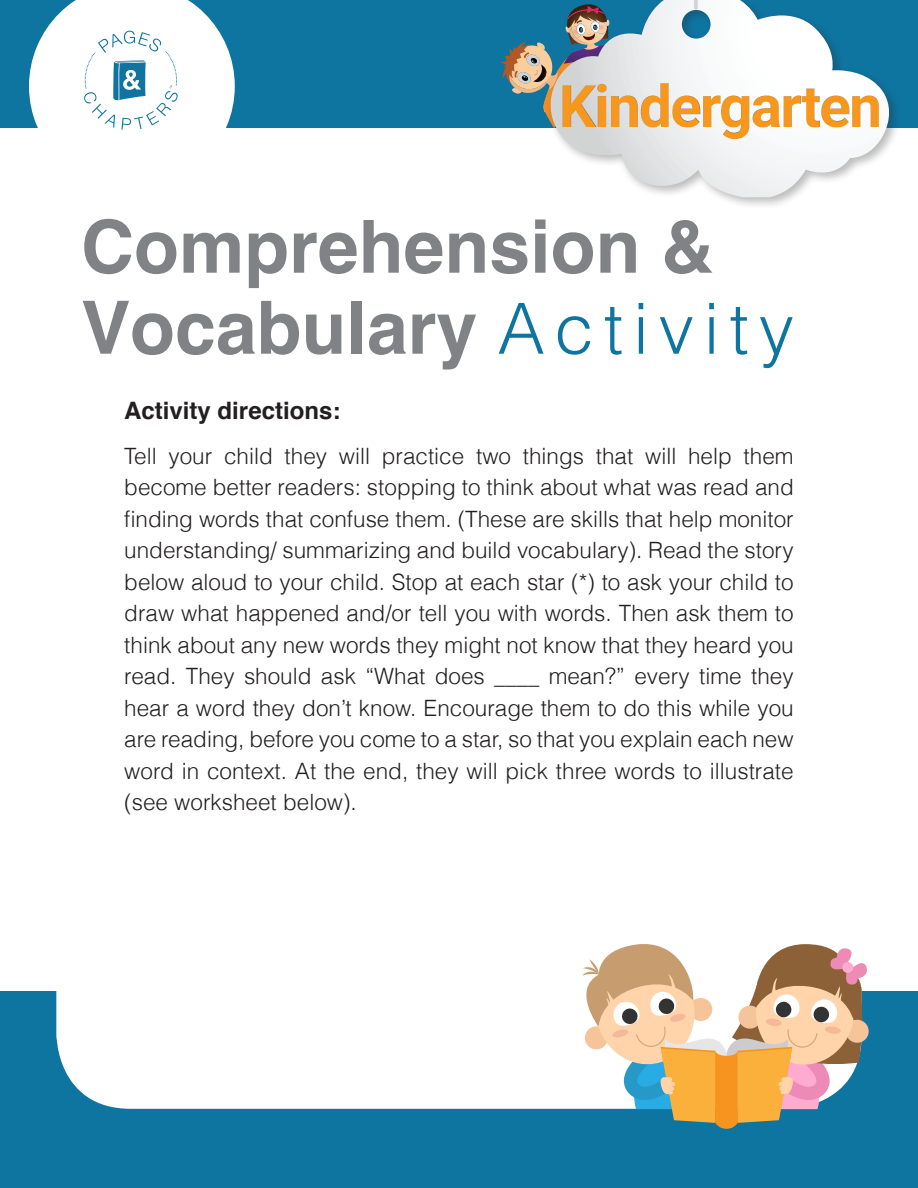
<style>
.page{position:relative;width:918px;height:1188px;background:#fff}
.page>*{position:absolute;margin:0;border:0;box-sizing:border-box;transform-origin:0 0}
.t1{font:700 73.5px "Helvetica";color:#808285}
.t2{font:700 58.5px "Roboto";letter-spacing:-.03em;color:#f7981d}
.t3{font:700 24px "Helvetica";color:#231f20}
.t4{font:300 22.5px/31.5px "Helvetica";color:#231f20;text-align:justify}
.s1{font-weight:300;font-size:70.5px;color:#0e75a1}
</style>
<div class="page">
<div style="left:0;top:991px;width:918px;height:197px;background:#0e75a1"></div>
<div style="left:56px;top:302px;width:806px;height:807px;background:#fff;border-radius:74px"></div>
<div style="left:0;top:0;width:918px;height:127px;background:#0e75a1"></div>
<svg style="left:29px;top:0;width:206px;height:130px"></svg>
<svg style="left:571px;top:944px;width:298px;height:185px"></svg>
<svg style="left:501px;top:41px;width:46px;height:87px"></svg>
<div style="left:547px;top:0;width:354px;height:209px;background:#231f20;opacity:.3"></div>
<svg style="left:551px;top:0;width:340px;height:197px"></svg>
<svg style="left:694px;top:0;width:4px;height:10px"></svg>
<div style="left:516px;top:64px;width:402px;height:81px;background:#231f20;opacity:.75"></div>
<h2 class="t2" style="left:559px;top:65px;width:325px">Kindergarten</h2>
<p class="t1" style="left:81px;top:200px;width:634px">Comprehension &amp;</p>
<p class="t1" style="left:81px;top:281px;width:714px">Vocabulary <span class="s1">Activity</span></p>
<p class="t3" style="left:124px;top:395px;width:218px">Activity directions:</p>
<p class="t4" style="left:124px;top:439px;width:671px">Tell your child they will practice two things that will help them become better readers: stopping to think about what was read and finding words that confuse them. (These are skills that help monitor understanding/ summarizing and build vocabulary). Read the story below aloud to your child. Stop at each star (*) to ask your child to draw what happened and/or tell you with words. Then ask them to think about any new words they might not know that they heard you read. They should ask “What does ____ mean?” every time they hear a word they don’t know. Encourage them to do this while you are reading, before you come to a star, so that you explain each new word in context. At the end, they will pick three words to illustrate (see worksheet below).</p>
</div>
